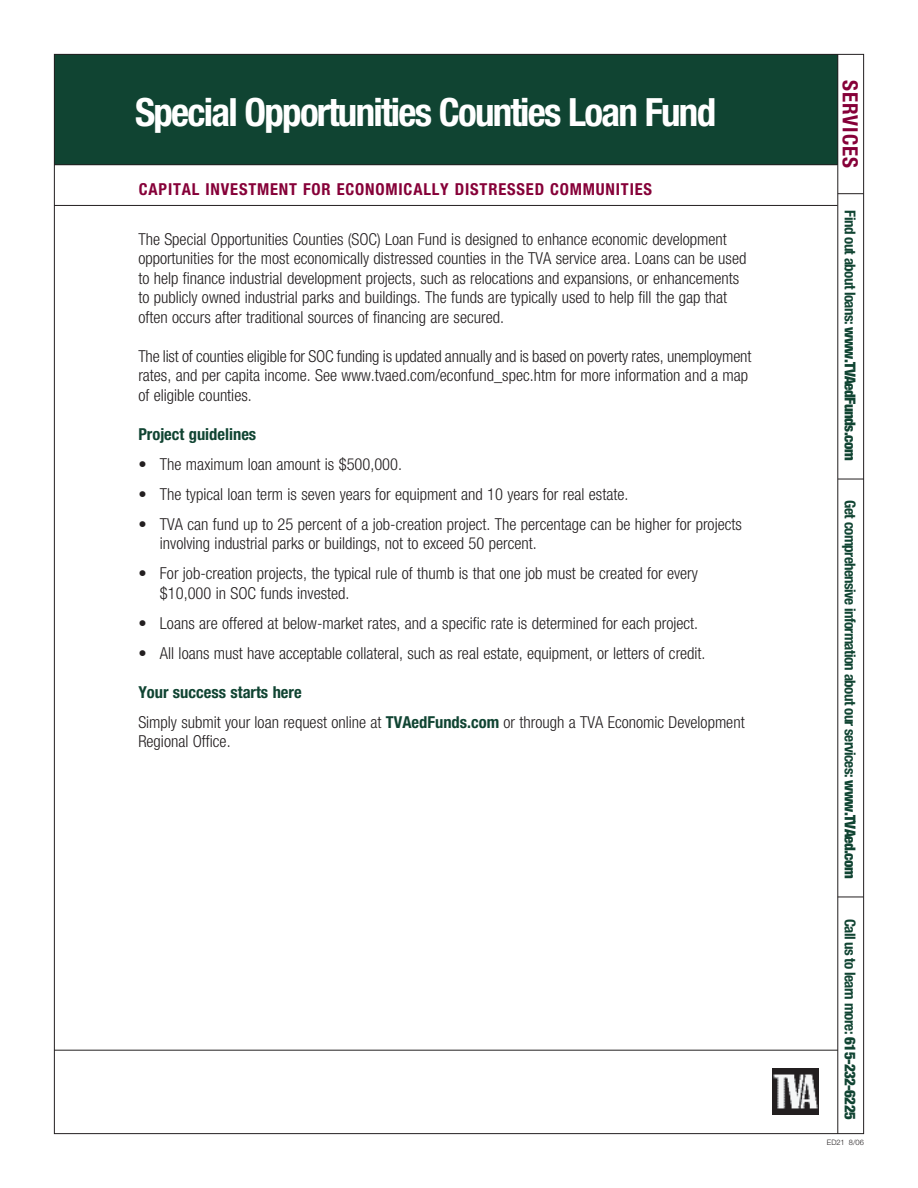
<style>
.page{position:relative;width:918px;height:1188px;background:#fff}
.page>*{position:absolute;margin:0;border:0;box-sizing:border-box;transform-origin:0 0}
.t1{font:700 condensed 39px "Helvetica Neue";letter-spacing:-.045em;color:#fff}
.t2{font:700 condensed 21px "Helvetica Neue";letter-spacing:.05em;color:#860038}
.t3{font:300 condensed 16.5px/19.5px "Helvetica Neue";color:#231f20}
.t4{font:700 condensed 16.5px "Helvetica Neue";letter-spacing:.05em;color:#860038}
.t5{font:700 condensed 16.5px "Helvetica Neue";color:#104432}
.t6{font:700 condensed 15px "Helvetica Neue";letter-spacing:-.04em;color:#104432}
.t7{font:300 7.5px "Helvetica Neue";color:#231f20}
.s1{font-weight:700;color:#104432}
.s2{font-weight:900}
</style>
<div class="page">
<div style="left:54px;top:54px;width:784px;height:111px;background:#104432"></div>
<svg style="left:838px;top:193px;width:24px;height:1px"></svg>
<hr style="left:837px;top:54px;width:1px;height:1080px;background:#231f20">
<hr style="left:54px;top:1050px;width:784px;height:1px;background:#231f20">
<img style="left:772px;top:1069px;width:46px;height:45px">
<hr style="left:54px;top:205px;width:784px;height:1px;background:#231f20">
<hr style="left:54px;top:164px;width:783px;height:1px;background:#231f20">
<svg style="left:838px;top:479px;width:26px;height:1px"></svg>
<svg style="left:838px;top:897px;width:26px;height:1px"></svg>
<h1 class="t1" style="left:135px;top:98px;width:583px">Special Opportunities Counties Loan Fund</h1>
<p class="t4" style="left:139px;top:183px;width:515px">CAPITAL INVESTMENT FOR ECONOMICALLY DISTRESSED COMMUNITIES</p>
<p class="t3" style="left:138px;top:231px;width:610px">The Special Opportunities Counties (SOC) Loan Fund is designed to enhance economic development opportunities for the most economically distressed counties in the TVA service area. Loans can be used to help finance industrial development projects, such as relocations and expansions, or enhancements to publicly owned industrial parks and buildings. The funds are typically used to help fill the gap that often occurs after traditional sources of financing are secured.</p>
<p class="t3" style="left:138px;top:348px;width:614px">The list of counties eligible for SOC funding is updated annually and is based on poverty rates, unemployment rates, and per capita income. See www.tvaed.com/econfund_spec.htm for more information and a map of eligible counties.</p>
<p class="t5" style="left:138px;top:428px;width:119px">Project guidelines</p>
<p class="t3" style="left:138px;top:456px;width:265px">• The maximum loan amount is $500,000.</p>
<p class="t3" style="left:138px;top:486px;width:492px">• The typical loan term is seven years for equipment and 10 years for real estate.</p>
<p class="t3" style="left:160px;top:516px;width:583px;text-indent:-22px">• TVA can fund up to 25 percent of a job-creation project. The percentage can be higher for projects involving industrial parks or buildings, not to exceed 50 percent.</p>
<p class="t3" style="left:160px;top:565px;width:539px;text-indent:-22px">• For job-creation projects, the typical rule of thumb is that one job must be created for every $10,000 in SOC funds invested.</p>
<p class="t3" style="left:138px;top:615px;width:561px">• Loans are offered at below-market rates, and a specific rate is determined for each project.</p>
<p class="t3" style="left:138px;top:645px;width:569px">• All loans must have acceptable collateral, such as real estate, equipment, or letters of credit.</p>
<p class="t3" style="left:138px;top:678px;width:608px;line-height:30px"><span class="s1">Your success starts here<br></span>Simply submit your loan request online at <span class="s1">TVAedFunds.com</span> or through a TVA Economic Development</p>
<p class="t3" style="left:138px;top:733px;width:94px">Regional Office.</p>
<p class="t2" style="left:858px;top:80px;width:90px;rotate:90deg">SERVICES</p>
<p class="t6" style="left:856px;top:210px;width:251px;rotate:90deg">Find out about loans: <span class="s2">www.TVAedFunds.com</span></p>
<p class="t6" style="left:856px;top:500px;width:380px;rotate:90deg">Get comprehensive information about our services: <span class="s2">www.TVAed.com</span></p>
<p class="t6" style="left:856px;top:919px;width:203px;rotate:90deg">Call us to learn more: <span class="s2">615-232-6225</span></p>
<p class="t7" style="left:827px;top:1140px;width:39px">ED21 8/06</p>
</div>
